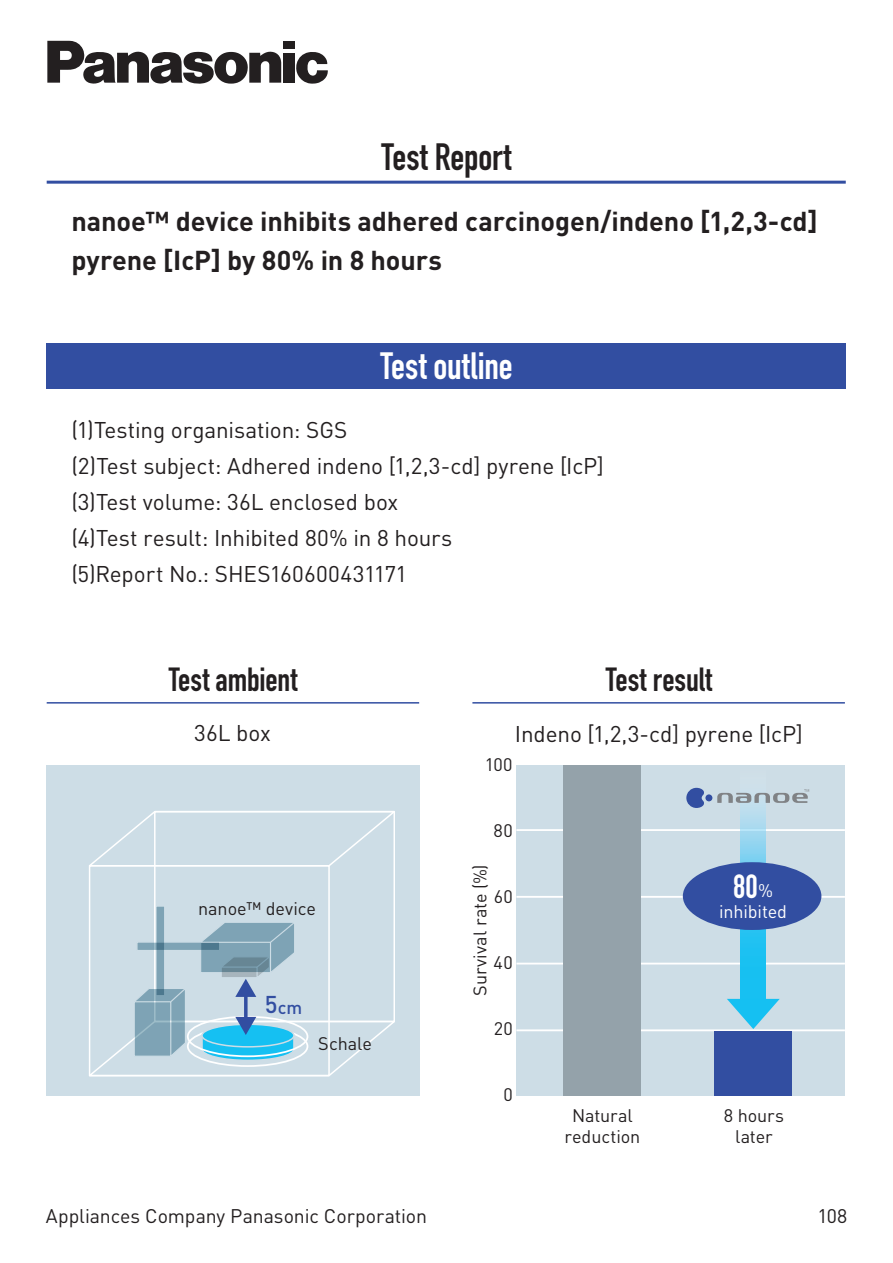
<style>
.page{position:relative;width:893px;height:1263px;background:#fff}
.page>*{position:absolute;margin:0;border:0;box-sizing:border-box;transform-origin:0 0}
.t1{font:700 37.5px "DIN Condensed";color:#fff}
.t2{font:700 37.5px "DIN Condensed";letter-spacing:-.005em;color:#231f20}
.t3{font:700 33px "DIN Condensed";letter-spacing:-.005em;color:#231f20}
.t4{font:700 33px "DIN Condensed";color:#fff}
.t5{font:700 27px/38.5px "DINOT";letter-spacing:-.005em;color:#231f20}
.t6{font:22.5px/36px "DINOT";letter-spacing:-.005em;color:#231f20}
.t7{font:19.5px "DINOT";letter-spacing:-.005em;color:#231f20}
.t8{font:18px/21px "DINOT";letter-spacing:-.005em;color:#231f20;text-align:center}
.t9{font:18px "DINOT";letter-spacing:-.005em;color:#fff}
.t10{font:500 18px "DINOT";color:#324ea1}
.s1{font-size:24px}
.s2{font-family:"DINOT";font-weight:400;font-size:18px}
</style>
<div class="page">
<div style="left:516px;top:765px;width:329px;height:330px;background:#cddde6"></div>
<hr style="left:516px;top:829px;width:329px;height:2px;background:#fff">
<hr style="left:516px;top:896px;width:329px;height:2px;background:#fff">
<hr style="left:516px;top:963px;width:329px;height:1px;background:#fff">
<hr style="left:516px;top:1029px;width:329px;height:2px;background:#fff">
<div style="left:47px;top:344px;width:799px;height:45px;background:#324ea1"></div>
<div style="left:46px;top:765px;width:373px;height:330px;background:#cddde6"></div>
<svg style="left:90px;top:811px;width:302px;height:55px"></svg>
<div style="left:89px;top:865px;width:241px;height:211px;border:2px solid #fff"></div>
<div style="left:154px;top:811px;width:241px;height:211px;border:2px solid #fff"></div>
<div style="left:714px;top:1031px;width:78px;height:64px;background:#324ea1"></div>
<svg style="left:741px;top:804px;width:25px;height:195px;background:#57cbf0"></svg>
<svg style="left:727px;top:999px;width:53px;height:30px"></svg>
<hr style="left:47px;top:181px;width:799px;height:3px;background:#324ea1">
<hr style="left:47px;top:702px;width:372px;height:2px;background:#324ea1">
<hr style="left:472px;top:702px;width:373px;height:2px;background:#324ea1">
<div style="left:683px;top:862px;width:138px;height:68px;background:#324ea1;border-radius:50%"></div>
<svg style="left:47px;top:41px;width:234px;height:43px"></svg>
<div style="left:283px;top:53px;width:12px;height:30px;background:#231f20"></div>
<div style="left:283px;top:41px;width:12px;height:8px;background:#231f20"></div>
<svg style="left:296px;top:52px;width:32px;height:32px"></svg>
<div style="left:563px;top:765px;width:78px;height:330px;background:#94a2aa"></div>
<div style="left:155px;top:905px;width:10px;height:91px;background:#7ea3b5;border:1px solid #fff"></div>
<svg style="left:89px;top:921px;width:306px;height:156px"></svg>
<div style="left:705px;top:794px;width:7px;height:7px;background:#324ea1;border-radius:50%"></div>
<svg style="left:686px;top:788px;width:18px;height:20px"></svg>
<svg style="left:717px;top:789px;width:92px;height:14px"></svg>
<h1 class="t2" style="left:382px;top:131px;width:131px">Test Report</h1>
<p class="t5" style="left:71px;top:202px;width:748px">nanoe™ device inhibits adhered carcinogen/indeno [1,2,3-cd] pyrene [IcP] by 80% in 8 hours</p>
<h1 class="t1" style="left:380px;top:340px;width:134px">Test outline</h1>
<p class="t6" style="left:71px;top:411px;width:534px">(1)Testing organisation: SGS<br>(2)Test subject: Adhered indeno [1,2,3-cd] pyrene [IcP] (3)Test volume: 36L enclosed box<br>(4)Test result: Inhibited 80% in 8 hours<br>(5)Report No.: SHES160600431171</p>
<h2 class="t3" style="left:169px;top:657px;width:130px">Test ambient</h2>
<h2 class="t3" style="left:606px;top:657px;width:108px">Test result</h2>
<p class="t6" style="left:194px;top:715px;width:78px">36L box</p>
<p class="t8" style="left:198px;top:898px;width:119px">nanoe™ device</p>
<p class="t10" style="left:265px;top:996px;width:39px"><span class="s1">5</span>cm</p>
<p class="t8" style="left:318px;top:1032px;width:55px">Schale</p>
<p class="t6" style="left:515px;top:715px;width:289px">Indeno [1,2,3-cd] pyrene [IcP]</p>
<p class="t8" style="left:485px;top:754px;width:29px">100</p>
<p class="t8" style="left:494px;top:820px;width:21px">80</p>
<p class="t8" style="left:469px;top:996px;width:133px;rotate:-90deg">Survival rate (%)</p>
<p class="t8" style="left:494px;top:886px;width:21px">60</p>
<p class="t8" style="left:493px;top:952px;width:21px">40</p>
<p class="t8" style="left:494px;top:1018px;width:21px">20</p>
<p class="t8" style="left:503px;top:1084px;width:11px">0</p>
<h2 class="t4" style="left:733px;top:864px;width:41px">80<span class="s2">%</span></h2>
<p class="t9" style="left:719px;top:900px;width:70px">inhibited</p>
<p class="t8" style="left:564px;top:1104px;width:77px">Natural reduction</p>
<p class="t8" style="left:724px;top:1104px;width:62px">8 hours later</p>
<p class="t7" style="left:46px;top:1204px;width:383px">Appliances Company Panasonic Corporation</p>
<p class="t7" style="left:817px;top:1204px;width:32px">108</p>
</div>
